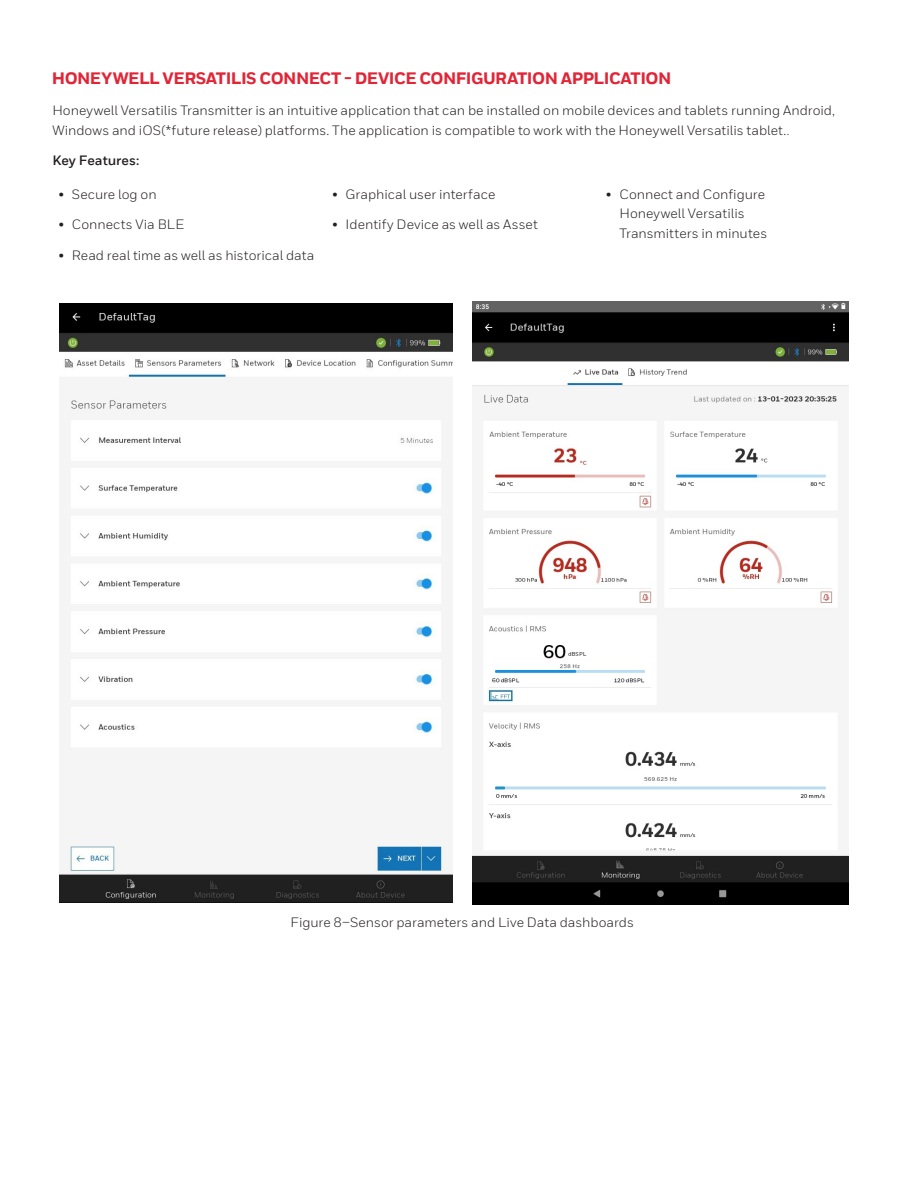
<style>
.page{position:relative;width:918px;height:1188px;background:#fff}
.page>*{position:absolute;margin:0;border:0;box-sizing:border-box;transform-origin:0 0}
.Heading_2__11_12{font:800 16.5px "Honeywell Sans Web";letter-spacing:-.03em;color:#e22536}
.Body__9_13_pt{font:13.5px/19.5px "Honeywell Sans Web";color:#231f20}
.Body__9_13_pt-2{font:700 13.5px "Honeywell Sans Web";color:#231f20}
.s1{font-size:12px}
</style>
<div class="page">
<img style="left:59px;top:303px;width:394px;height:600px">
<img style="left:472px;top:302px;width:377px;height:602px">
<p class="Heading_2__11_12" style="left:52px;top:69px;width:621px">HONEYWELL VERSATILIS CONNECT - DEVICE CONFIGURATION APPLICATION</p>
<p class="Body__9_13_pt" style="left:52px;top:101px;width:784px">Honeywell Versatilis Transmitter is an intuitive application that can be installed on mobile devices and tablets running Android,<br>Windows and iOS(*future release) platforms. The application is compatible to work with the Honeywell Versatilis tablet.<span class="s1">.</span></p>
<p class="Body__9_13_pt-2" style="left:52px;top:152px;width:89px">Key Features:</p>
<p class="Body__9_13_pt" style="left:58px;top:185px;width:100px">• Secure log on</p>
<p class="Body__9_13_pt" style="left:58px;top:215px;width:127px">• Connects Via BLE</p>
<p class="Body__9_13_pt" style="left:58px;top:245px;width:258px">• Read real time as well as historical data</p>
<p class="Body__9_13_pt" style="left:332px;top:185px;width:165px">• Graphical user interface</p>
<p class="Body__9_13_pt" style="left:332px;top:215px;width:207px">• Identify Device as well as Asset</p>
<p class="Body__9_13_pt" style="left:619px;top:185px;width:149px;text-indent:-14px">• Connect and Configure<br>Honeywell Versatilis<br>Transmitters in minutes</p>
<p class="Body__9_13_pt" style="left:291px;top:913px;width:345px">Figure 8–Sensor parameters and Live Data dashboards</p>
</div>
